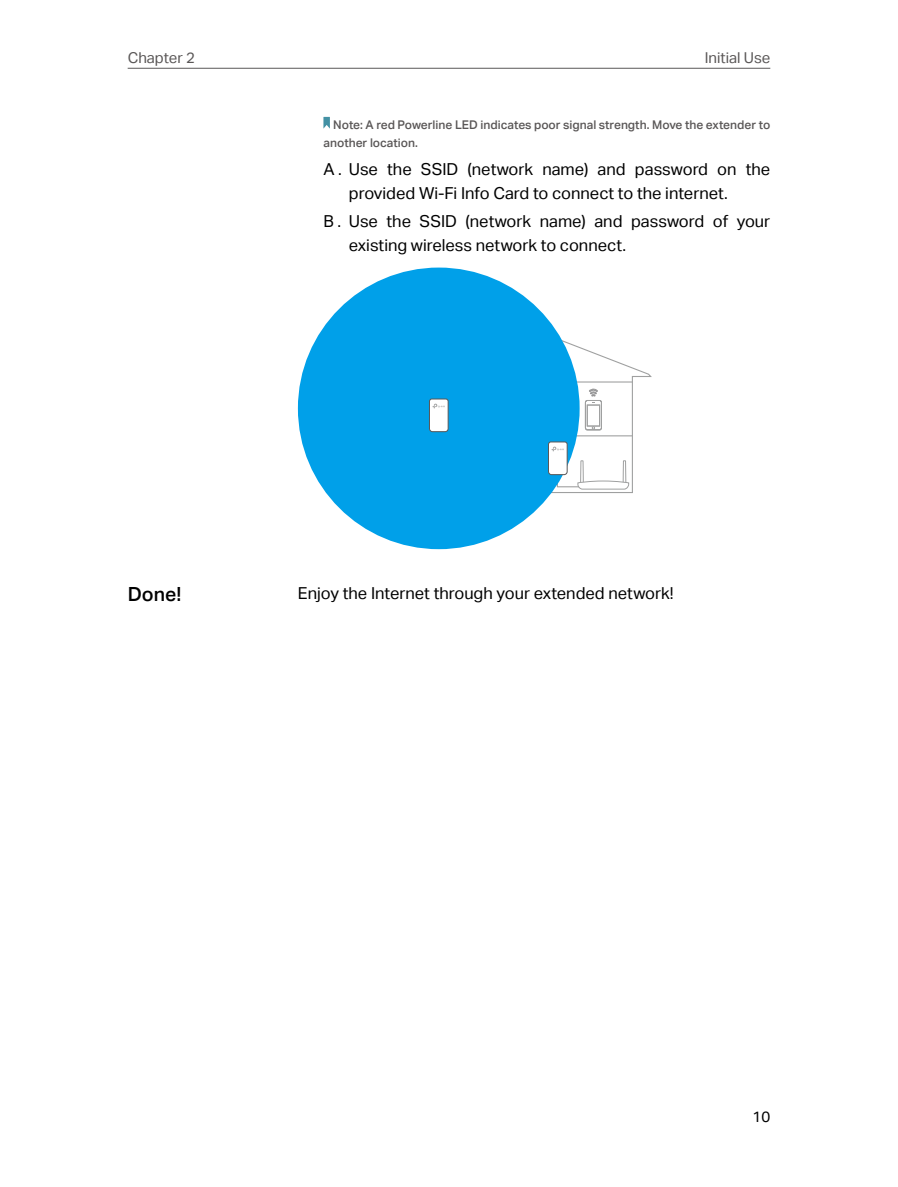
<style>
.page{position:relative;width:898px;height:1187px;background:#fff}
.page>*{position:absolute;margin:0;border:0;box-sizing:border-box;transform-origin:0 0}
.t1{font:19.5px "TP Link Aktiv Medium";color:#000}
.t2{font:16.5px/24px "TP Link Aktiv Regular";color:#000}
.t3{font:15px "TP Link Aktiv Regular";color:#5a5757}
.t4{font:15px "TP Link Aktiv Regular";color:#000}
.t5{font:12px/18px "TP Link Aktiv Medium";color:#5a5757}
</style>
<div class="page">
<hr style="left:128px;top:68px;width:642px;height:1px;background:#5a5757">
<svg style="left:323px;top:117px;width:7px;height:12px"></svg>
<svg style="left:546px;top:317px;width:106px;height:176px"></svg>
<hr style="left:379px;top:435px;width:253px;height:1px;background:#9fa0a0">
<hr style="left:379px;top:381px;width:253px;height:1px;background:#9fa0a0">
<div style="left:298px;top:267px;width:281px;height:282px;background:#00a0e9;border-radius:50%"></div>
<svg style="left:429px;top:384px;width:200px;height:105px"></svg>
<p class="t3" style="left:128px;top:49px;width:69px">Chapter 2</p>
<p class="t3" style="left:704px;top:49px;width:67px">Initial Use</p>
<p class="t5" style="left:323px;top:115px;width:448px;text-indent:10px">Note: A red Powerline LED indicates poor signal strength. Move the extender to another location.</p>
<p class="t2" style="left:349px;top:157px;width:422px;text-indent:-26px">A . Use the SSID (network name) and password on the provided Wi-Fi Info Card to connect to the internet.</p>
<p class="t2" style="left:349px;top:209px;width:422px;text-indent:-26px">B . Use the SSID (network name) and password of your existing wireless network to connect.</p>
<p class="t1" style="left:128px;top:582px;width:55px">Done!</p>
<p class="t2" style="left:298px;top:581px;width:377px">Enjoy the Internet through your extended network!</p>
<p class="t4" style="left:752px;top:1107px;width:19px">10</p>
</div>
